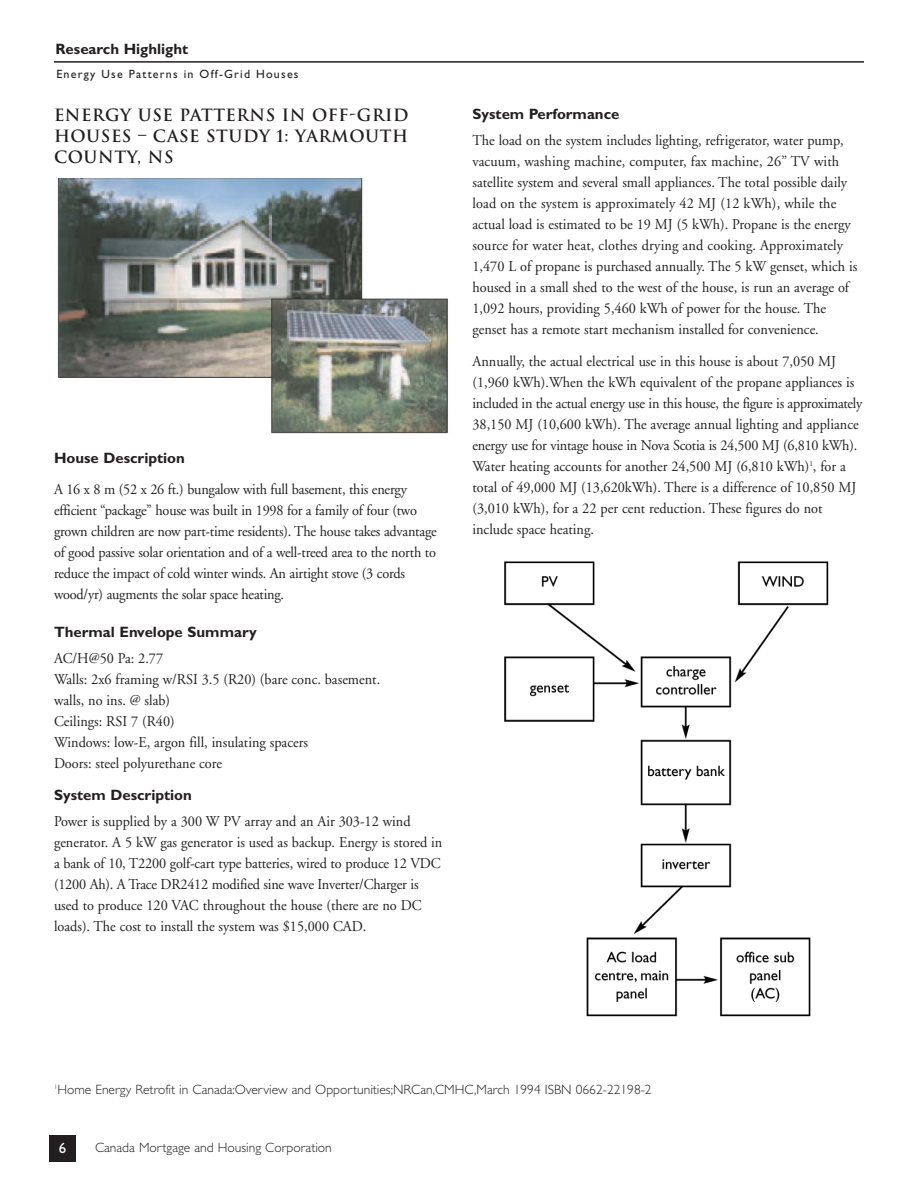
<style>
.page{position:relative;width:918px;height:1188px;background:#fff}
.page>*{position:absolute;margin:0;border:0;box-sizing:border-box;transform-origin:0 0}
.t1{font:700 16.5px/21px "Trajan";letter-spacing:.035em;color:#231f20;text-align:justify}
.t2{font:15px/21px "Adobe Garamond";color:#231f20;scale:.95 1}
.t3{font:700 15px "Gill Sans Std";color:#231f20}
.t4{font:15px "Gill Sans Std";color:#fff}
.t5{font:300 13.5px "Gill Sans Std";color:#231f20}
.t6{font:12px "Gill Sans Std";letter-spacing:.1em;color:#231f20}
</style>
<div class="page">
<div style="left:49px;top:1135px;width:27px;height:27px;background:#231f20"></div>
<hr style="left:54px;top:61px;width:810px;height:2px;background:#231f20">
<img style="left:504px;top:561px;width:325px;height:456px">
<img style="left:57px;top:178px;width:391px;height:256px">
<p class="t3" style="left:56px;top:43px;width:134px">Research Highlight</p>
<p class="t6" style="left:56px;top:70px;width:244px">Energy Use Patterns in Off-Grid Houses</p>
<p class="t1" style="left:54px;top:105px;width:356px">ENERGY USE PATTERNS IN OFF-GRID HOUSES – CASE STUDY 1: YARMOUTH COUNTY, NS</p>
<p class="t3" style="left:54px;top:452px;width:132px">House Description</p>
<p class="t2" style="left:54px;top:480px;width:404px">A 16 x 8 m (52 x 26 ft.) bungalow with full basement, this energy efficient “package” house was built in 1998 for a family of four (two grown children are now part-time residents). The house takes advantage of good passive solar orientation and of a well-treed area to the north to reduce the impact of cold winter winds. An airtight stove (3 cords wood/yr) augments the solar space heating.</p>
<p class="t3" style="left:54px;top:626px;width:204px">Thermal Envelope Summary</p>
<p class="t2" style="left:54px;top:649px;width:345px">AC/H@50 Pa: 2.77<br>Walls: 2x6 framing w/RSI 3.5 (R20) (bare conc. basement. walls, no ins. @ slab)<br>Ceilings: RSI 7 (R40)<br>Windows: low-E, argon fill, insulating spacers<br>Doors: steel polyurethane core</p>
<p class="t3" style="left:54px;top:789px;width:139px">System Description</p>
<p class="t2" style="left:54px;top:812px;width:410px">Power is supplied by a 300 W PV array and an Air 303-12 wind generator. A 5 kW gas generator is used as backup. Energy is stored in a bank of 10, T2200 golf-cart type batteries, wired to produce 12 VDC (1200 Ah). A Trace DR2412 modified sine wave Inverter/Charger is used to produce 120 VAC throughout the house (there are no DC loads). The cost to install the system was $15,000 CAD.</p>
<p class="t3" style="left:472px;top:108px;width:149px">System Performance</p>
<p class="t2" style="left:472px;top:132px;width:407px">The load on the system includes lighting, refrigerator, water pump, vacuum, washing machine, computer, fax machine, 26” TV with satellite system and several small appliances. The total possible daily load on the system is approximately 42 MJ (12 kWh), while the actual load is estimated to be 19 MJ (5 kWh). Propane is the energy source for water heat, clothes drying and cooking. Approximately 1,470 L of propane is purchased annually. The 5 kW genset, which is housed in a small shed to the west of the house, is run an average of 1,092 hours, providing 5,460 kWh of power for the house. The genset has a remote start mechanism installed for convenience.</p>
<p class="t2" style="left:472px;top:352px;width:412px">Annually, the actual electrical use in this house is about 7,050 MJ (1,960 kWh).When the kWh equivalent of the propane appliances is included in the actual energy use in this house, the figure is approximately 38,150 MJ (10,600 kWh). The average annual lighting and appliance energy use for vintage house in Nova Scotia is 24,500 MJ (6,810 kWh).<br>Water heating accounts for another 24,500 MJ (6,810 kWh)<sup>1</sup>, for a total of 49,000 MJ (13,620kWh). There is a difference of 10,850 MJ (3,010 kWh), for a 22 per cent reduction. These figures do not include space heating.</p>
<p class="t5" style="left:54px;top:1084px;width:599px"><sup>1</sup>Home Energy Retrofit in Canada:Overview and Opportunities;NRCan,CMHC,March 1994 ISBN 0662-22198-2</p>
<p class="t4" style="left:59px;top:1142px;width:9px">6</p>
<p class="t5" style="left:95px;top:1142px;width:238px">Canada Mortgage and Housing Corporation</p>
</div>
